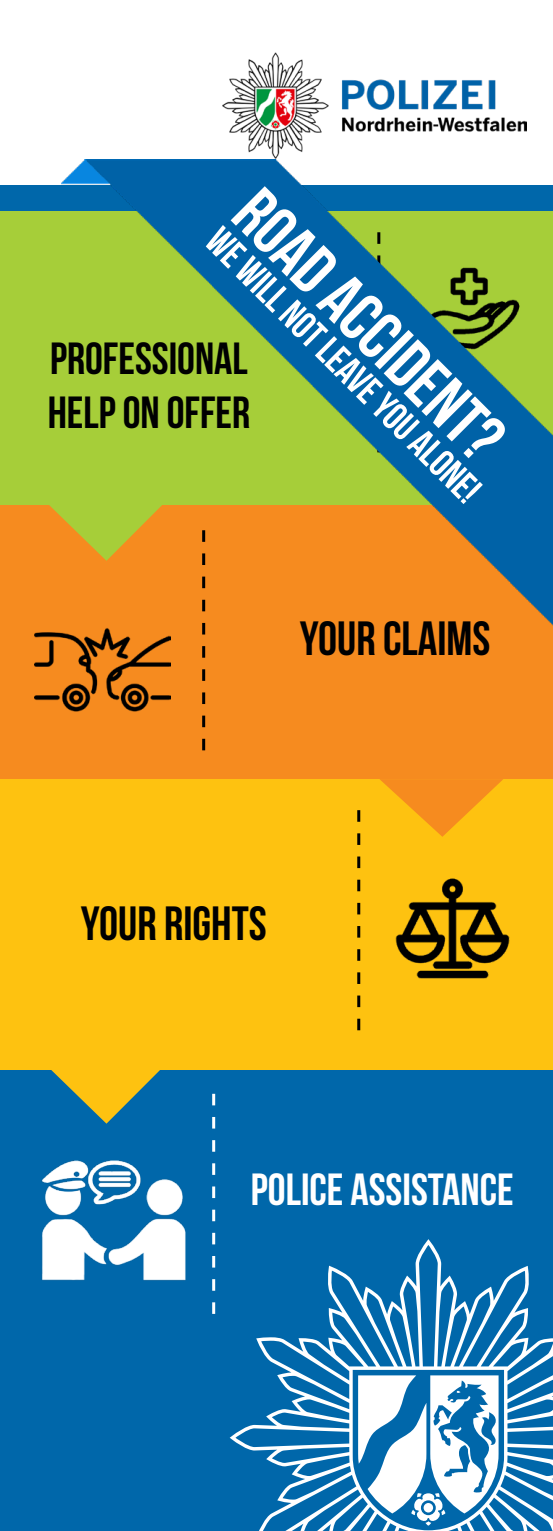
<style>
.page{position:relative;width:553px;height:1531px;background:#fff}
.page>*{position:absolute;margin:0;border:0;box-sizing:border-box;transform-origin:0 0}
.t1{font:69px "Bebas Neue";color:#fff}
.t2{font:48px "Bebas Neue";color:#000001}
.t3{font:45px/54px "Bebas Neue";color:#000001}
.t4{font:45px "Bebas Neue";color:#fff}
.t5{font:39px "Bebas Neue";color:#fff}
</style>
<div class="page">
<div style="left:0;top:779px;width:553px;height:291px;background:#fec210"></div>
<div style="left:0;top:1070px;width:553px;height:461px;background:#0067aa"></div>
<div style="left:0;top:478px;width:553px;height:301px;background:#f68b1f"></div>
<div style="left:0;top:204px;width:553px;height:301px;background:#a6ce39"></div>
<div style="left:0;top:185px;width:553px;height:25px;background:#0067aa"></div>
<svg style="left:230px;top:1239px;width:323px;height:292px"></svg>
<svg style="left:358px;top:1375px;width:140px;height:150px"></svg>
<img style="left:223px;top:52px;width:303px;height:106px">
<svg style="left:49px;top:505px;width:12px;height:12px"></svg>
<svg style="left:380px;top:779px;width:123px;height:58px"></svg>
<svg style="left:51px;top:1070px;width:109px;height:53px"></svg>
<img style="left:41px;top:1160px;width:145px;height:121px">
<img style="left:34px;top:632px;width:136px;height:80px">
<svg style="left:202px;top:674px;width:3px;height:76px"></svg>
<svg style="left:212px;top:1094px;width:3px;height:220px"></svg>
<img style="left:360px;top:878px;width:150px;height:106px">
<img style="left:61px;top:160px;width:492px;height:514px">
<svg style="left:357px;top:810px;width:3px;height:220px"></svg>
<p class="t1" style="left:272px;top:175px;width:350px;rotate:45deg">ROAD ACCIDENT?</p>
<p class="t5" style="left:228px;top:219px;width:371px;rotate:45deg">WE WILL NOT LEAVE YOU ALONE!</p>
<p class="t3" style="left:48px;top:330px;width:204px">PROFESSIONAL<br>HELP ON OFFER</p>
<p class="t2" style="left:300px;top:612px;width:192px">YOUR CLAIMS</p>
<p class="t2" style="left:81px;top:897px;width:187px">YOUR RIGHTS</p>
<p class="t4" style="left:251px;top:1164px;width:264px">POLICE ASSISTANCE</p>
</div>
